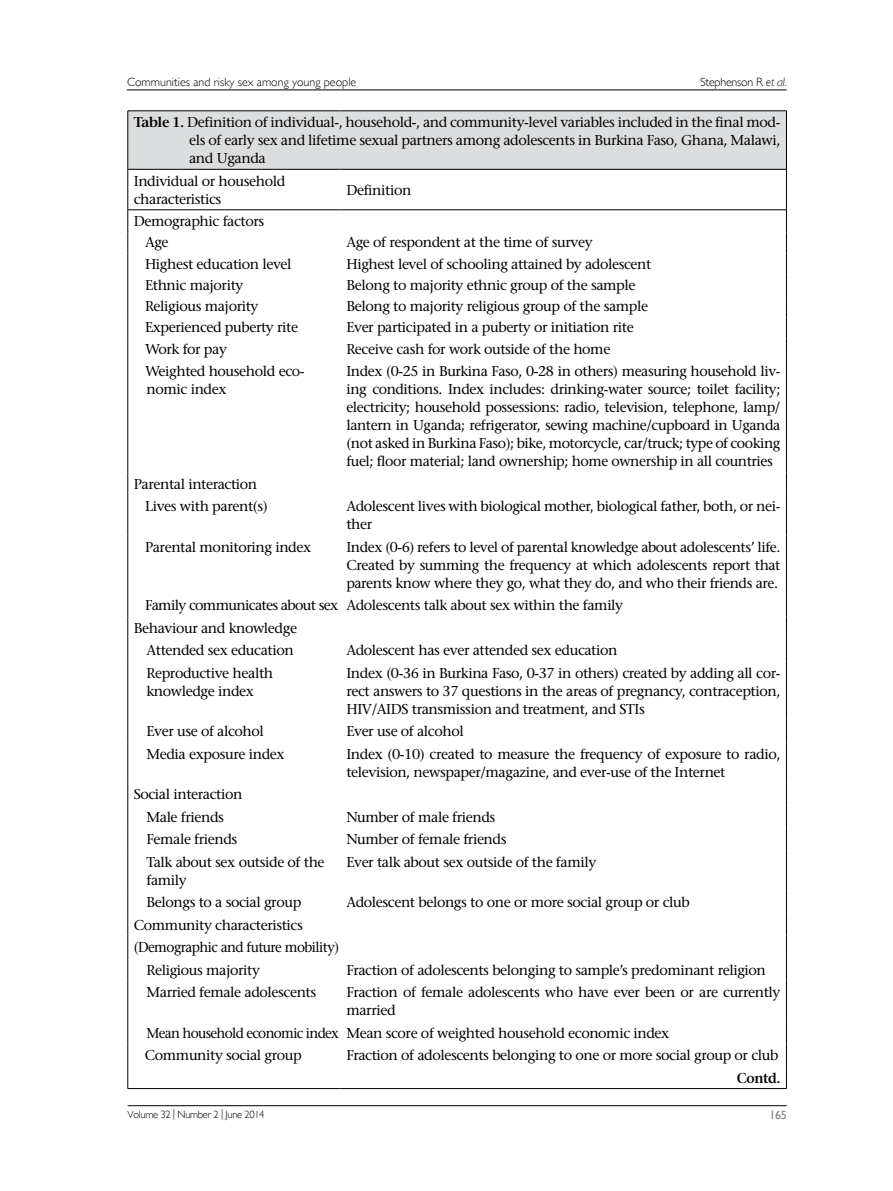
<style>
.page{position:relative;width:893px;height:1191px;background:#fff}
.page>*{position:absolute;margin:0;border:0;box-sizing:border-box;transform-origin:0 0}
.t1{font:500 14.25px/18px "Stone Serif Std";letter-spacing:-.03em;color:#000}
.t2{font:500 14.25px/22.5px "Stone Serif Std";letter-spacing:-.03em;color:#000;scale:.95 1}
.t3{font:600 14.25px "Stone Serif Std";letter-spacing:-.03em;color:#000;scale:.95 1}
.t4{font:300 12px "Gill Sans";color:#000}
.t5{font:300 12px "Gill Sans";letter-spacing:-.02em;color:#000}
.t6{font:12px "Gill Sans";color:#808285}
.t7{font:300 10.5px "Gill Sans";letter-spacing:-.03em;color:#000}
.s1{font-style:italic}
.s2{font-weight:600}
</style>
<div class="page">
<hr style="left:127px;top:90px;width:660px;height:1px;background:#000">
<hr style="left:128px;top:1105px;width:659px;height:1px;background:#000">
<div style="left:128px;top:111px;width:658px;height:58px;background:#dcddde"></div>
<hr style="left:128px;top:111px;width:212px;height:1px;background:#000">
<hr style="left:128px;top:111px;width:1px;height:58px;background:#000">
<hr style="left:340px;top:111px;width:447px;height:1px;background:#000">
<hr style="left:786px;top:111px;width:1px;height:58px;background:#000">
<hr style="left:128px;top:169px;width:212px;height:1px;background:#000">
<hr style="left:128px;top:169px;width:1px;height:40px;background:#000">
<hr style="left:340px;top:169px;width:447px;height:1px;background:#000">
<hr style="left:786px;top:169px;width:1px;height:40px;background:#000">
<hr style="left:128px;top:209px;width:212px;height:1px;background:#000">
<hr style="left:340px;top:209px;width:447px;height:1px;background:#000">
<svg style="left:128px;top:210px;width:1px;height:150px"></svg>
<svg style="left:786px;top:210px;width:1px;height:150px"></svg>
<hr style="left:128px;top:360px;width:1px;height:112px;background:#000">
<hr style="left:786px;top:360px;width:1px;height:112px;background:#000">
<svg style="left:128px;top:472px;width:1px;height:23px"></svg>
<svg style="left:786px;top:472px;width:1px;height:23px"></svg>
<hr style="left:128px;top:495px;width:1px;height:40px;background:#000">
<hr style="left:786px;top:495px;width:1px;height:40px;background:#000">
<hr style="left:128px;top:535px;width:1px;height:59px;background:#000">
<hr style="left:786px;top:535px;width:1px;height:59px;background:#000">
<svg style="left:128px;top:594px;width:1px;height:67px"></svg>
<svg style="left:786px;top:594px;width:1px;height:67px"></svg>
<hr style="left:128px;top:661px;width:1px;height:59px;background:#000">
<hr style="left:786px;top:661px;width:1px;height:59px;background:#000">
<svg style="left:128px;top:720px;width:1px;height:22px"></svg>
<svg style="left:786px;top:720px;width:1px;height:22px"></svg>
<hr style="left:128px;top:742px;width:1px;height:40px;background:#000">
<hr style="left:786px;top:742px;width:1px;height:40px;background:#000">
<svg style="left:128px;top:782px;width:1px;height:68px"></svg>
<svg style="left:786px;top:782px;width:1px;height:68px"></svg>
<hr style="left:128px;top:850px;width:1px;height:40px;background:#000">
<hr style="left:786px;top:850px;width:1px;height:40px;background:#000">
<svg style="left:128px;top:890px;width:1px;height:90px"></svg>
<svg style="left:786px;top:890px;width:1px;height:90px"></svg>
<hr style="left:128px;top:980px;width:1px;height:41px;background:#000">
<hr style="left:786px;top:980px;width:1px;height:41px;background:#000">
<svg style="left:128px;top:1021px;width:1px;height:67px"></svg>
<svg style="left:786px;top:1021px;width:1px;height:67px"></svg>
<hr style="left:128px;top:1088px;width:212px;height:1px;background:#000">
<hr style="left:340px;top:1088px;width:447px;height:1px;background:#000">
<p class="t4" style="left:127px;top:75px;width:231px">Communities and risky sex among young people</p>
<p class="t5" style="left:700px;top:75px;width:88px">Stephenson R <span class="s1">et al.</span></p>
<p class="t1" style="left:189px;top:113px;width:593px;text-align:justify;text-indent:-55px"><span class="s2">Table 1.</span> Definition of individual-, household-, and community-level variables included in the final mod&shy;els of early sex and lifetime sexual partners among adolescents in Burkina Faso, Ghana, Malawi, and Uganda</p>
<p class="t1" style="left:134px;top:172px;width:153px">Individual or household characteristics</p>
<p class="t1" style="left:346px;top:181px;width:67px">Definition</p>
<p class="t1" style="left:145px;top:211px;width:121px;line-height:21px;text-indent:-11px">Demographic factors<br>Age</p>
<p class="t1" style="left:346px;top:233px;width:248px">Age of respondent at the time of survey</p>
<p class="t1" style="left:145px;top:255px;width:148px">Highest education level</p>
<p class="t1" style="left:346px;top:255px;width:307px">Highest level of schooling attained by adolescent</p>
<p class="t1" style="left:145px;top:276px;width:100px">Ethnic majority</p>
<p class="t1" style="left:346px;top:276px;width:291px">Belong to majority ethnic group of the sample</p>
<p class="t1" style="left:145px;top:297px;width:115px">Religious majority</p>
<p class="t1" style="left:346px;top:297px;width:303px">Belong to majority religious group of the sample</p>
<p class="t1" style="left:145px;top:318px;width:155px">Experienced puberty rite</p>
<p class="t1" style="left:346px;top:318px;width:289px">Ever participated in a puberty or initiation rite</p>
<p class="t1" style="left:145px;top:340px;width:83px">Work for pay</p>
<p class="t1" style="left:346px;top:340px;width:265px">Receive cash for work outside of the home</p>
<p class="t1" style="left:145px;top:362px;width:161px">Weighted household eco&shy;nomic index</p>
<p class="t1" style="left:346px;top:362px;width:436px;text-align:justify">Index (0-25 in Burkina Faso, 0-28 in others) measuring household liv&shy;ing conditions. Index includes: drinking-water source; toilet facility; electricity; household possessions: radio, television, telephone, lamp/ lantern in Uganda; refrigerator, sewing machine/cupboard in Uganda (not asked in Burkina Faso); bike, motorcycle, car/truck; type of cooking fuel; floor material; land ownership; home ownership in all countries</p>
<p class="t1" style="left:145px;top:473px;width:124px;line-height:22.5px;text-indent:-11px">Parental interaction<br>Lives with parent(s)</p>
<p class="t1" style="left:346px;top:497px;width:435px">Adolescent lives with biological mother, biological father, both, or nei&shy;ther</p>
<p class="t1" style="left:145px;top:538px;width:168px">Parental monitoring index</p>
<p class="t1" style="left:346px;top:538px;width:436px;text-align:justify">Index (0-6) refers to level of parental knowledge about adolescents’ life.<br>Created by summing the frequency at which adolescents report that parents know where they go, what they do, and who their friends are.</p>
<p class="t1" style="left:145px;top:596px;width:480px">Family communicates about sex Adolescents talk about sex within the family</p>
<p class="t1" style="left:134px;top:619px;width:165px">Behaviour and knowledge</p>
<p class="t1" style="left:147px;top:641px;width:149px">Attended sex education</p>
<p class="t1" style="left:346px;top:641px;width:273px">Adolescent has ever attended sex education</p>
<p class="t1" style="left:147px;top:664px;width:128px">Reproductive health knowledge index</p>
<p class="t1" style="left:346px;top:664px;width:436px;text-align:justify">Index (0-36 in Burkina Faso, 0-37 in others) created by adding all cor&shy;rect answers to 37 questions in the areas of pregnancy, contraception, HIV/AIDS transmission and treatment, and STIs</p>
<p class="t1" style="left:147px;top:722px;width:119px">Ever use of alcohol</p>
<p class="t1" style="left:346px;top:722px;width:119px">Ever use of alcohol</p>
<p class="t1" style="left:147px;top:745px;width:140px">Media exposure index</p>
<p class="t1" style="left:346px;top:745px;width:436px">Index (0-10) created to measure the frequency of exposure to radio, television, newspaper/magazine, and ever-use of the Internet</p>
<p class="t1" style="left:134px;top:783px;width:110px;line-height:22.5px;text-align:center">Social interaction<br>Male friends</p>
<p class="t1" style="left:346px;top:807px;width:150px">Number of male friends</p>
<p class="t1" style="left:147px;top:830px;width:92px">Female friends</p>
<p class="t1" style="left:346px;top:830px;width:162px">Number of female friends</p>
<p class="t1" style="left:147px;top:852px;width:180px">Talk about sex outside of the family</p>
<p class="t1" style="left:346px;top:852px;width:251px">Ever talk about sex outside of the family</p>
<p class="t1" style="left:147px;top:893px;width:156px">Belongs to a social group</p>
<p class="t1" style="left:346px;top:893px;width:345px">Adolescent belongs to one or more social group or club</p>
<p class="t1" style="left:134px;top:915px;width:171px">Community characteristics</p>
<p class="t2" style="left:134px;top:936px;width:218px">(Demographic and future mobility)</p>
<p class="t1" style="left:147px;top:960px;width:115px">Religious majority</p>
<p class="t1" style="left:346px;top:960px;width:421px">Fraction of adolescents belonging to sample’s predominant religion</p>
<p class="t1" style="left:147px;top:983px;width:171px">Married female adolescents</p>
<p class="t1" style="left:346px;top:983px;width:435px">Fraction of female adolescents who have ever been or are currently married</p>
<p class="t2" style="left:145px;top:1021px;width:554px">Mean household economic index Mean score of weighted household economic index<br>Community social group</p>
<p class="t1" style="left:346px;top:1046px;width:434px">Fraction of adolescents belonging to one or more social group or club</p>
<p class="t3" style="left:737px;top:1069px;width:47px">Contd.</p>
<p class="t7" style="left:128px;top:1108px;width:138px">Volume 32 | Number 2 | June 2014</p>
<p class="t6" style="left:769px;top:1107px;width:19px">165</p>
</div>
